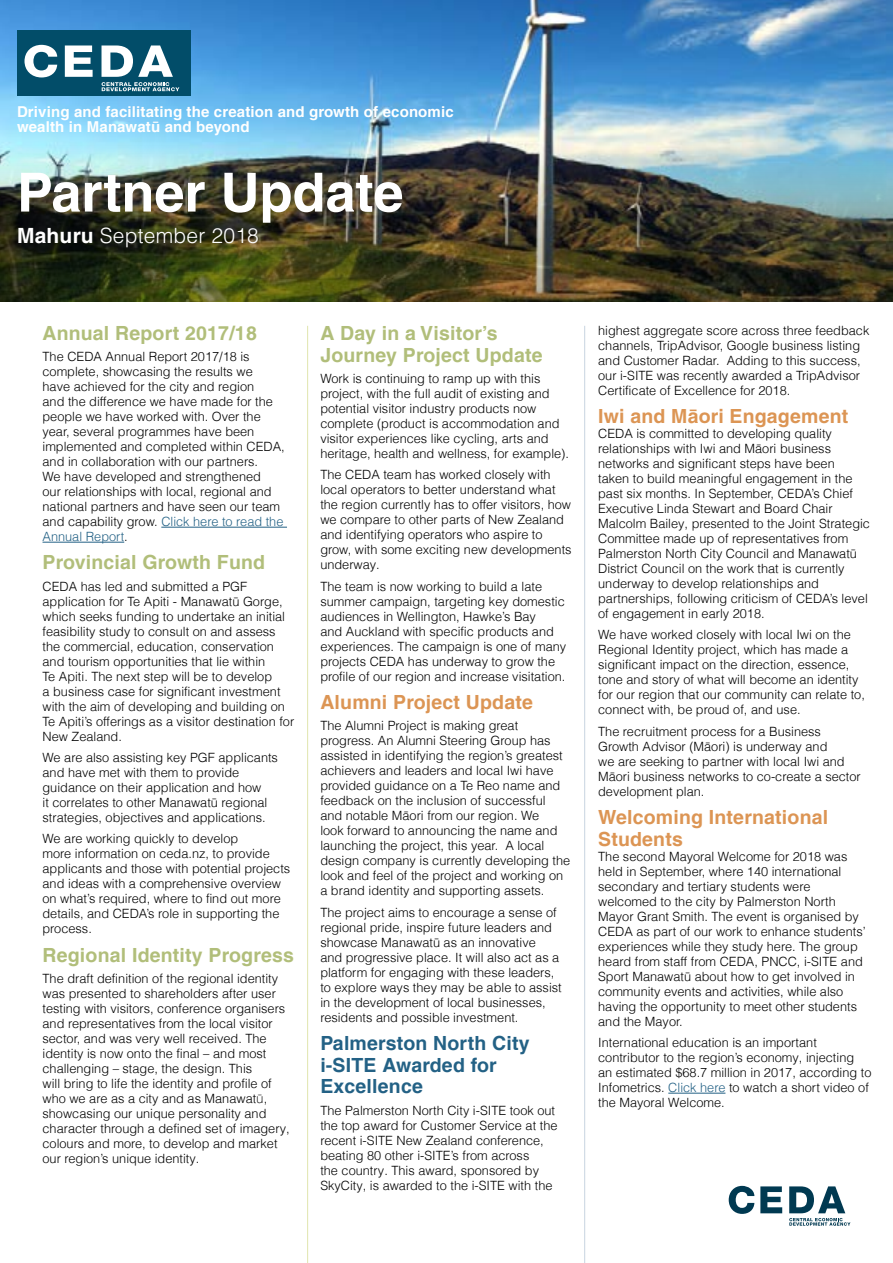
<style>
.page{position:relative;width:893px;height:1263px;background:#fff}
.page>*{position:absolute;margin:0;border:0;box-sizing:border-box;transform-origin:0 0}
.t1{font:700 54px "Helvetica LT Com";color:#fff}
.t2{font:300 21px "Helvetica LT Std";letter-spacing:.01em;color:#fff}
.t3{font:700 19.5px/21.8px "Helvetica LT Com";letter-spacing:.01em;color:#b1be7a}
.t4{font:700 19.5px/21.8px "Helvetica LT Com";letter-spacing:.01em;color:#dc9554}
.t5{font:700 19.5px/21.8px "Helvetica LT Com";letter-spacing:.01em;color:#236185}
.t6{font:700 19.5px "Helvetica LT Std";letter-spacing:.01em;color:#dc9554}
.t7{font:700 15px/15px "Helvetica LT Com";letter-spacing:.01em;color:#fff}
.t8{font:300 12.75px/15px "Helvetica LT Com";color:#000}
.s1{font-weight:700}
.s2{color:#236185}
.s3{font-family:"Open Sans"}
.s4{font-family:"Helvetica LT Com"}
</style>
<div class="page">
<img style="left:0;top:0;width:893px;height:144px">
<img style="left:0;top:144px;width:893px;height:158px">
<hr style="left:307px;top:326px;width:1px;height:937px;background:#e4e8b7">
<hr style="left:161px;top:527px;width:126px;height:1px;background:#236185">
<hr style="left:43px;top:542px;width:81px;height:1px;background:#236185">
<hr style="left:668px;top:1093px;width:57px;height:1px;background:#236185">
<hr style="left:584px;top:326px;width:1px;height:937px;background:#ced9e4">
<div style="left:17px;top:30px;width:173px;height:66px;background:#024d69"></div>
<svg style="left:25px;top:45px;width:32px;height:32px"></svg>
<svg style="left:65px;top:45px;width:28px;height:32px"></svg>
<svg style="left:102px;top:45px;width:77px;height:46px"></svg>
<svg style="left:729px;top:1186px;width:25px;height:28px"></svg>
<svg style="left:760px;top:1186px;width:22px;height:27px"></svg>
<svg style="left:789px;top:1186px;width:61px;height:40px"></svg>
<p class="t7" style="left:17px;top:104px;width:438px">Driving and facilitating the creation and growth of economic wealth in Manawatū and beyond</p>
<h1 class="t1" style="left:17px;top:160px;width:388px">Partner Update</h1>
<h2 class="t2" style="left:17px;top:223px;width:243px"><span class="s1">Mahuru</span> September 2018</h2>
<h3 class="t3" style="left:43px;top:322px;width:216px">Annual Report 2017/18</h3>
<p class="t8" style="left:43px;top:349px;width:244px">The CEDA Annual Report 2017/18 is complete, showcasing the results we<br>have achieved for the city and region<br>and the difference we have made for the people we have worked with. Over the year, several programmes have been implemented and completed within CEDA, and in collaboration with our partners.<br>We have developed and strengthened<br>our relationships with local, regional and national partners and have seen our team and capability grow. <span class="s2">Click here to read the Annual Report</span>.</p>
<h3 class="t3" style="left:43px;top:552px;width:224px">Provincial Growth Fund</h3>
<p class="t8" style="left:43px;top:579px;width:253px">CEDA has led and submitted a PGF application for Te Apiti - Manawatū Gorge, which seeks funding to undertake an initial feasibility study to consult on and assess the commercial, education, conservation and tourism opportunities that lie within<br>Te Apiti. The next step will be to develop<br>a business case for significant investment with the aim of developing and building on Te Apiti’s offerings as a visitor destination for New Zealand.</p>
<p class="t8" style="left:43px;top:750px;width:237px">We are also assisting key PGF applicants and have met with them to provide guidance on their application and how<br>it correlates to other Manawatū regional strategies, objectives and applications.</p>
<p class="t8" style="left:43px;top:831px;width:249px">We are working quickly to develop<br>more information on ceda.nz, to provide applicants and those with potential projects and ideas with a comprehensive overview on what’s required, where to find out more details, and CEDA’s role in supporting the process.</p>
<h3 class="t3" style="left:43px;top:944px;width:253px">Regional Identity Progress</h3>
<p class="t8" style="left:43px;top:971px;width:249px">The draft definition of the regional identity was presented to shareholders after user testing with visitors, conference organisers and representatives from the local visitor sector, and was very well received. The identity is now onto the final – and most challenging – stage, the design. This<br>will bring to life the identity and profile of who we are as a city and as Manawat<span class="s3">ū</span>, showcasing our unique personality and character through a defined set of imagery, colours and more, to develop and market our region’s unique identity.</p>
<h3 class="t3" style="left:320px;top:322px;width:224px">A Day in a Visitor’s<br>Journey Project Update</h3>
<p class="t8" style="left:320px;top:371px;width:250px">Work is continuing to ramp up with this project, with the full audit of existing and potential visitor industry products now complete (product is accommodation and visitor experiences like cycling, arts and heritage, health and wellness, for example).</p>
<p class="t8" style="left:320px;top:467px;width:253px">The CEDA team has worked closely with local operators to better understand what the region currently has to offer visitors, how we compare to other parts of New Zealand and identifying operators who aspire to grow, with some exciting new developments underway.</p>
<p class="t8" style="left:320px;top:578px;width:247px">The team is now working to build a late summer campaign, targeting key domestic audiences in Wellington, Hawke’s Bay<br>and Auckland with specific products and experiences. The campaign is one of many projects CEDA has underway to grow the profile of our region and increase visitation.</p>
<h3 class="t4" style="left:320px;top:691px;width:214px">Alumni Project Update</h3>
<p class="t8" style="left:320px;top:718px;width:251px">The Alumni Project is making great progress. An Alumni Steering Group has assisted in identifying the region’s greatest achievers and leaders and local Iwi have provided guidance on a Te Reo name and feedback on the inclusion of successful and notable Māori from our region. We<br>look forward to announcing the name and launching the project, this year. A local design company is currently developing the look and feel of the project and working on a brand identity and supporting assets.</p>
<p class="t8" style="left:320px;top:904px;width:243px">The project aims to encourage a sense of regional pride, inspire future leaders and showcase Manawatū as an innovative<br>and progressive place. It will also act as a platform for engaging with these leaders, to explore ways they may be able to assist in the development of local businesses, residents and possible investment.</p>
<h3 class="t5" style="left:320px;top:1032px;width:211px">Palmerston North City i-SITE Awarded for<br>Excellence</h3>
<p class="t8" style="left:320px;top:1102px;width:239px">The Palmerston North City i-SITE took out the top award for Customer Service at the recent i-SITE New Zealand conference, beating 80 other i-SITE’s from across<br>the country. This award, sponsored by SkyCity, is awarded to the i-SITE with the</p>
<p class="t8" style="left:598px;top:323px;width:273px">highest aggregate score across three feedback channels, TripAdvisor, Google business listing and Customer Radar. Adding to this success, our i-SITE was recently awarded a TripAdvisor Certificate of Excellence for 2018.</p>
<h3 class="t6" style="left:598px;top:404px;width:252px">Iwi and M<span class="s4">ā</span>ori Engagement</h3>
<p class="t8" style="left:598px;top:426px;width:273px">CEDA is committed to developing quality relationships with Iwi and Māori business networks and significant steps have been<br>taken to build meaningful engagement in the past six months. In September, CEDA’s Chief Executive Linda Stewart and Board Chair Malcolm Bailey, presented to the Joint Strategic Committee made up of representatives from Palmerston North City Council and Manawatū District Council on the work that is currently underway to develop relationships and partnerships, following criticism of CEDA’s level of engagement in early 2018.</p>
<p class="t8" style="left:598px;top:627px;width:268px">We have worked closely with local Iwi on the Regional Identity project, which has made a significant impact on the direction, essence, tone and story of what will become an identity for our region that our community can relate to, connect with, be proud of, and use.</p>
<p class="t8" style="left:598px;top:724px;width:264px">The recruitment process for a Business Growth Advisor (Māori) is underway and<br>we are seeking to partner with local Iwi and Māori business networks to co-create a sector development plan.</p>
<h3 class="t4" style="left:598px;top:806px;width:232px">Welcoming International<br>Students</h3>
<p class="t8" style="left:598px;top:849px;width:269px">The second Mayoral Welcome for 2018 was held in September, where 140 international secondary and tertiary students were welcomed to the city by Palmerston North Mayor Grant Smith. The event is organised by CEDA as part of our work to enhance students’ experiences while they study here. The group heard from staff from CEDA, PNCC, i-SITE and Sport Manawatū about how to get involved in community events and activities, while also having the opportunity to meet other students and the Mayor.</p>
<p class="t8" style="left:598px;top:1035px;width:275px">International education is an important contributor to the region’s economy, injecting an estimated $68.7 million in 2017, according to Infometrics. <span class="s2">Click here</span> to watch a short video of the Mayoral Welcome.</p>
</div>
